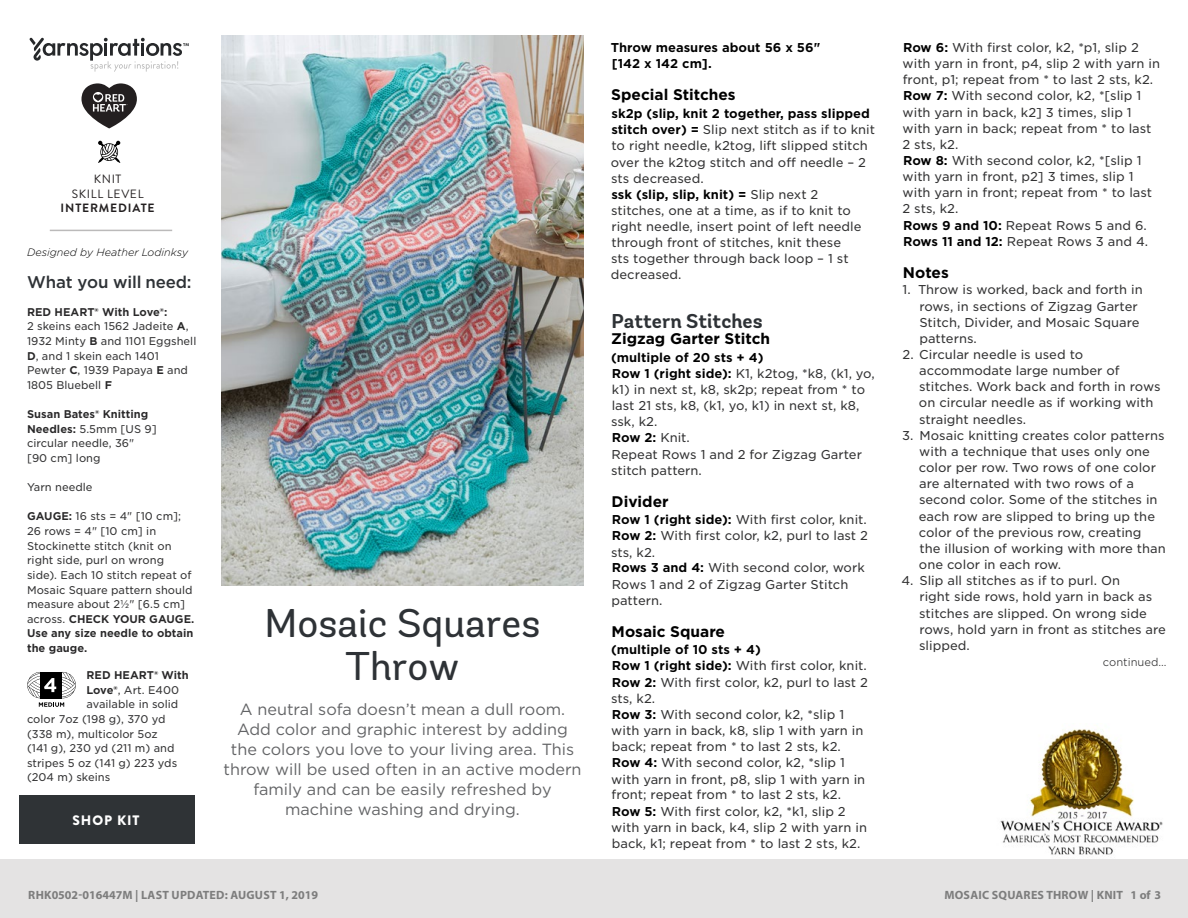
<style>
.page{position:relative;width:1188px;height:918px;background:#fff}
.page>*{position:absolute;margin:0;border:0;box-sizing:border-box;transform-origin:0 0}
.t1{font:40.05px/42.3px "Andes Rounded";color:#2e3236;text-align:center}
.t2{font:700 19.95px "Andes Rounded";color:#2e3236}
.t3{font:500 16.95px "Gotham";color:#58595b}
.t4{font:500 16.95px "Gotham";letter-spacing:-.01em;color:#2e3236}
.t5{font:16.2px/20px "Gotham";color:#636466;text-align:center}
.t6{font:700 15.45px "Gotham";color:#000}
.t7{font:900 13.65px "Brandon Grotesque";letter-spacing:.065em;color:#fff}
.t8{font:12.3px/16.2px "Gotham S Sm";color:#333334}
.t9{font:700 12.3px/16.2px "Gotham S Sm";color:#000}
.t10{font:700 12px "Myriad Pro";letter-spacing:.02em;color:#7d7d7d}
.Skill_Level{font:12px "Brandon Grotesque";letter-spacing:.055em;color:#231f20}
.Skill_Level-2{font:700 12px "Brandon Grotesque";letter-spacing:.07em;color:#231f20}
.t11{font:10.8px/14.5px "Gotham S Sm";color:#333334}
.t12{font:italic 300 10.8px "Gotham Rounded";color:#000}
.t13{font:700 10.8px "Gotham S Sm";color:#292829}
.t14{font:300 10.8px "Gotham S Sm";color:#333334}
.s1{font-weight:700;color:#292829}
.s2{font-weight:700;color:#e31837}
.s3{font-weight:700;color:#000}
.s4{font-weight:400;color:#333334}
</style>
<div class="page">
<svg style="left:27px;top:672px;width:49px;height:35px"></svg>
<img style="left:222px;top:36px;width:361px;height:549px">
<img style="left:993px;top:729px;width:174px;height:131px">
<div style="left:0;top:860px;width:1188px;height:58px;background:#e4e3e3"></div>
<svg style="left:98px;top:141px;width:22px;height:22px"></svg>
<svg style="left:30px;top:38px;width:159px;height:34px"></svg>
<svg style="left:81px;top:83px;width:56px;height:45px"></svg>
<hr style="left:50px;top:230px;width:122px;height:1px;background:#bbbaba">
<div style="left:19px;top:795px;width:175px;height:48px;background:#2f3336"></div>
<p class="Skill_Level" style="left:94px;top:171px;width:29px">KNIT</p>
<p class="Skill_Level" style="left:72px;top:185px;width:73px">SKILL LEVEL</p>
<p class="Skill_Level-2" style="left:61px;top:200px;width:96px">INTERMEDIATE</p>
<p class="t12" style="left:27px;top:245px;width:163px">Designed by Heather Lodinksy</p>
<p class="t4" style="left:27px;top:271px;width:166px">What you will need:</p>
<p class="t11" style="left:27px;top:304px;width:171px"><span class="s1">RED HEART® With Love®:<br></span>2 skeins each 1562 Jadeite <span class="s1">A</span>,<br>1932 Minty <span class="s1">B</span> and 1101 Eggshell<br><span class="s1">D</span>, and 1 skein each 1401<br>Pewter <span class="s1">C</span>, 1939 Papaya <span class="s1">E</span> and<br>1805 Bluebell <span class="s1">F</span></p>
<p class="t11" style="left:27px;top:407px;width:131px"><span class="s1">Susan Bates® Knitting<br>Needles:</span> 5.5mm [US 9] circular needle, 36" [90 cm] long</p>
<p class="t11" style="left:27px;top:480px;width:67px">Yarn needle</p>
<p class="t11" style="left:27px;top:509px;width:169px"><span class="s1">GAUGE:</span> 16 sts = 4" [10 cm];<br>26 rows = 4" [10 cm] in<br>Stockinette stitch (knit on right side, purl on wrong side). Each 10 stitch repeat of<br>Mosaic Square pattern should measure about 2½" [6.5 cm] across. <span class="s1">CHECK YOUR GAUGE.<br>Use any size needle to obtain the gauge.</span></p>
<p class="t13" style="left:86px;top:668px;width:104px">RED HEART® With</p>
<p class="t11" style="left:86px;top:682px;width:94px"><span class="s1">Love®</span>, Art. E400</p>
<p class="t11" style="left:86px;top:697px;width:93px">available in solid</p>
<p class="t11" style="left:27px;top:711px;width:140px">color 7oz (198 g), 370 yd</p>
<p class="t11" style="left:27px;top:726px;width:132px">(338 m), multicolor 5oz</p>
<p class="t11" style="left:27px;top:741px;width:149px">(141 g), 230 yd (211 m) and</p>
<p class="t11" style="left:27px;top:755px;width:152px">stripes 5 oz (141 g) 223 yds</p>
<p class="t11" style="left:27px;top:770px;width:85px">(204 m) skeins</p>
<p class="t7" style="left:72px;top:810px;width:69px">SHOP KIT</p>
<p class="t1" style="left:265px;top:603px;width:278px">Mosaic Squares<br>Throw</p>
<p class="t5" style="left:223px;top:699px;width:360px">A neutral sofa doesn’t mean a dull room.<br>Add color and graphic interest by adding the colors you love to your living area. This throw will be used often in an active modern family and can be easily refreshed by machine washing and drying.</p>
<p class="t3" style="left:27px;top:877px;width:376px">Find more ideas &amp; inspiration: <span class="s2">redheart.com</span></p>
<p class="t10" style="left:28px;top:887px;width:291px">RHK0502-016447M | LAST UPDATED: AUGUST 1, 2019</p>
<p class="t9" style="left:611px;top:39px;width:211px">Throw measures about 56 x 56" [142 x 142 cm].</p>
<p class="t6" style="left:611px;top:85px;width:126px">Special Stitches</p>
<p class="t8" style="left:611px;top:105px;width:266px"><span class="s3">sk2p (slip, knit 2 together, pass slipped stitch over) =</span> Slip next stitch as if to knit to right needle, k2tog, lift slipped stitch over the k2tog stitch and off needle – 2 sts decreased.<br><span class="s3">ssk (slip, slip, knit) =</span> Slip next 2<br>stitches, one at a time, as if to knit to right needle, insert point of left needle through front of stitches, knit these<br>sts together through back loop – 1 st decreased.</p>
<p class="t2" style="left:612px;top:309px;width:153px">Pattern Stitches</p>
<p class="t6" style="left:611px;top:328px;width:161px">Zigzag Garter Stitch</p>
<p class="t8" style="left:611px;top:349px;width:265px"><span class="s3">(multiple of 20 sts + 4)<br>Row 1 (right side):</span> K1, k2tog, *k8, (k1, yo, k1) in next st, k8, sk2p; repeat from * to last 21 sts, k8, (k1, yo, k1) in next st, k8, ssk, k2.<br><span class="s3">Row 2:</span> Knit.<br>Repeat Rows 1 and 2 for Zigzag Garter stitch pattern.</p>
<p class="t6" style="left:612px;top:491px;width:59px">Divider</p>
<p class="t8" style="left:611px;top:511px;width:258px"><span class="s3">Row 1 (right side):</span> With first color, knit.<br><span class="s3">Row 2:</span> With first color, k2, purl to last 2 sts, k2.<br><span class="s3">Rows 3 and 4:</span> With second color, work<br>Rows 1 and 2 of Zigzag Garter Stitch pattern.</p>
<p class="t6" style="left:612px;top:621px;width:115px">Mosaic Square</p>
<p class="t9" style="left:611px;top:642px;width:257px;line-height:15.6px">(multiple of 10 sts + 4)<br>Row 1 (right side): <span class="s4">With first color, knit.</span></p>
<p class="t8" style="left:611px;top:674px;width:258px"><span class="s3">Row 2:</span> With first color, k2, purl to last 2 sts, k2.<br><span class="s3">Row 3:</span> With second color, k2, *slip 1 with yarn in back, k8, slip 1 with yarn in back; repeat from * to last 2 sts, k2.</p>
<p class="t8" style="left:611px;top:755px;width:256px"><span class="s3">Row 4:</span> With second color, k2, *slip 1 with yarn in front, p8, slip 1 with yarn in front; repeat from * to last 2 sts, k2.</p>
<p class="t8" style="left:611px;top:803px;width:257px"><span class="s3">Row 5:</span> With first color, k2, *k1, slip 2 with yarn in back, k4, slip 2 with yarn in back, k1; repeat from * to last 2 sts, k2.</p>
<p class="t8" style="left:902px;top:39px;width:259px"><span class="s3">Row 6:</span> With first color, k2, *p1, slip 2 with yarn in front, p4, slip 2 with yarn in front, p1; repeat from * to last 2 sts, k2.<br><span class="s3">Row 7:</span> With second color, k2, *[slip 1 with yarn in back, k2] 3 times, slip 1 with yarn in back; repeat from * to last<br>2 sts, k2.<br><span class="s3">Row 8:</span> With second color, k2, *[slip 1 with yarn in front, p2] 3 times, slip 1 with yarn in front; repeat from * to last<br>2 sts, k2.<br><span class="s3">Rows 9 and 10:</span> Repeat Rows 5 and 6.<br><span class="s3">Rows 11 and 12:</span> Repeat Rows 3 and 4.</p>
<p class="t6" style="left:903px;top:262px;width:47px">Notes</p>
<p class="t8" style="left:919px;top:281px;width:225px;text-indent:-17px">1. Throw is worked, back and forth in rows, in sections of Zigzag Garter<br>Stitch, Divider, and Mosaic Square patterns.</p>
<p class="t8" style="left:919px;top:346px;width:243px;text-indent:-16px">2. Circular needle is used to accommodate large number of stitches. Work back and forth in rows on circular needle as if working with straight needles.</p>
<p class="t8" style="left:919px;top:427px;width:248px;text-indent:-17px">3. Mosaic knitting creates color patterns with a technique that uses only one color per row. Two rows of one color are alternated with two rows of a second color. Some of the stitches in each row are slipped to bring up the color of the previous row, creating<br>the illusion of working with more than one color in each row.</p>
<p class="t8" style="left:919px;top:572px;width:248px;text-indent:-18px">4. Slip all stitches as if to purl. On<br>right side rows, hold yarn in back as stitches are slipped. On wrong side rows, hold yarn in front as stitches are slipped.</p>
<p class="t14" style="left:1103px;top:655px;width:65px">continued...</p>
<p class="t10" style="left:944px;top:887px;width:218px">MOSAIC SQUARES THROW | KNIT 1 of 3</p>
</div>
